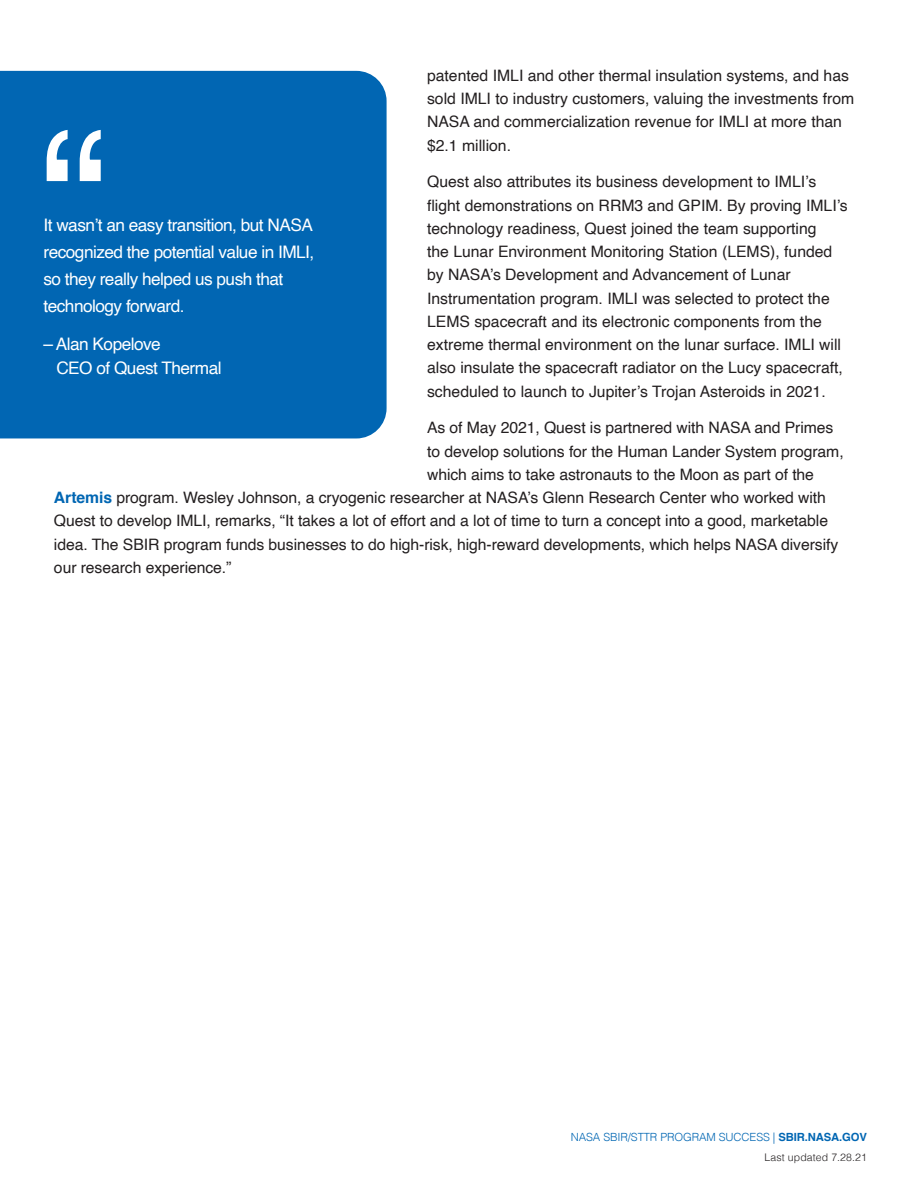
<style>
.page{position:relative;width:918px;height:1188px;background:#fff}
.page>*{position:absolute;margin:0;border:0;box-sizing:border-box;transform-origin:0 0}
.t1{font:201.3px "Helvetica";color:#fff}
.t2{font:17.25px/27px "Helvetica";letter-spacing:-.03em;color:#fff}
.t3{font:15.75px/23.2px "Helvetica";color:#231f20}
.URL{font:300 11.25px "Helvetica";letter-spacing:-.01em;color:#0166b3}
.URL-2{font:300 10.5px "Helvetica";letter-spacing:.01em;color:#231f20}
.s1{font-weight:700;color:#0166b3}
.s2{font-weight:700}
</style>
<div class="page">
<div style="left:0;top:71px;width:387px;height:367px;background:#0166b3"></div>
<p class="t3" style="left:427px;top:64px;width:429px">patented IMLI and other thermal insulation systems, and has sold IMLI to industry customers, valuing the investments from NASA and commercialization revenue for IMLI at more than $2.1 million.</p>
<p class="t3" style="left:427px;top:171px;width:422px">Quest also attributes its business development to IMLI’s flight demonstrations on RRM3 and GPIM. By proving IMLI’s technology readiness, Quest joined the team supporting<br>the Lunar Environment Monitoring Station (LEMS), funded by NASA’s Development and Advancement of Lunar Instrumentation program. IMLI was selected to protect the LEMS spacecraft and its electronic components from the extreme thermal environment on the lunar surface. IMLI will also insulate the spacecraft radiator on the Lucy spacecraft, scheduled to launch to Jupiter’s Trojan Asteroids in 2021.</p>
<p class="t3" style="left:427px;top:417px;width:408px">As of May 2021, Quest is partnered with NASA and Primes</p>
<p class="t3" style="left:427px;top:440px;width:418px">to develop solutions for the Human Lander System program,</p>
<p class="t3" style="left:427px;top:463px;width:388px">which aims to take astronauts to the Moon as part of the</p>
<p class="t3" style="left:54px;top:486px;width:773px"><span class="s1">Artemis</span> program. Wesley Johnson, a cryogenic researcher at NASA’s Glenn Research Center who worked with</p>
<p class="t3" style="left:54px;top:510px;width:776px">Quest to develop IMLI, remarks, “It takes a lot of effort and a lot of time to turn a concept into a good, marketable</p>
<p class="t3" style="left:54px;top:533px;width:786px">idea. The SBIR program funds businesses to do high-risk, high-reward developments, which helps NASA diversify</p>
<p class="t3" style="left:54px;top:556px;width:179px">our research experience.”</p>
<p class="t1" style="left:39px;top:50px;width:69px">“</p>
<p class="t2" style="left:44px;top:212px;width:272px">It wasn’t an easy transition, but NASA recognized the potential value in IMLI, so they really helped us push that technology forward.</p>
<p class="t2" style="left:56px;top:332px;width:167px;line-height:24px;text-indent:-13px">– Alan Kopelove<br>CEO of Quest Thermal</p>
<p class="URL" style="left:571px;top:1128px;width:298px">NASA SBIR/STTR PROGRAM SUCCESS | <span class="s2">SBIR.NASA.GOV</span></p>
<p class="URL-2" style="left:765px;top:1149px;width:104px">Last updated 7.28.21</p>
</div>
